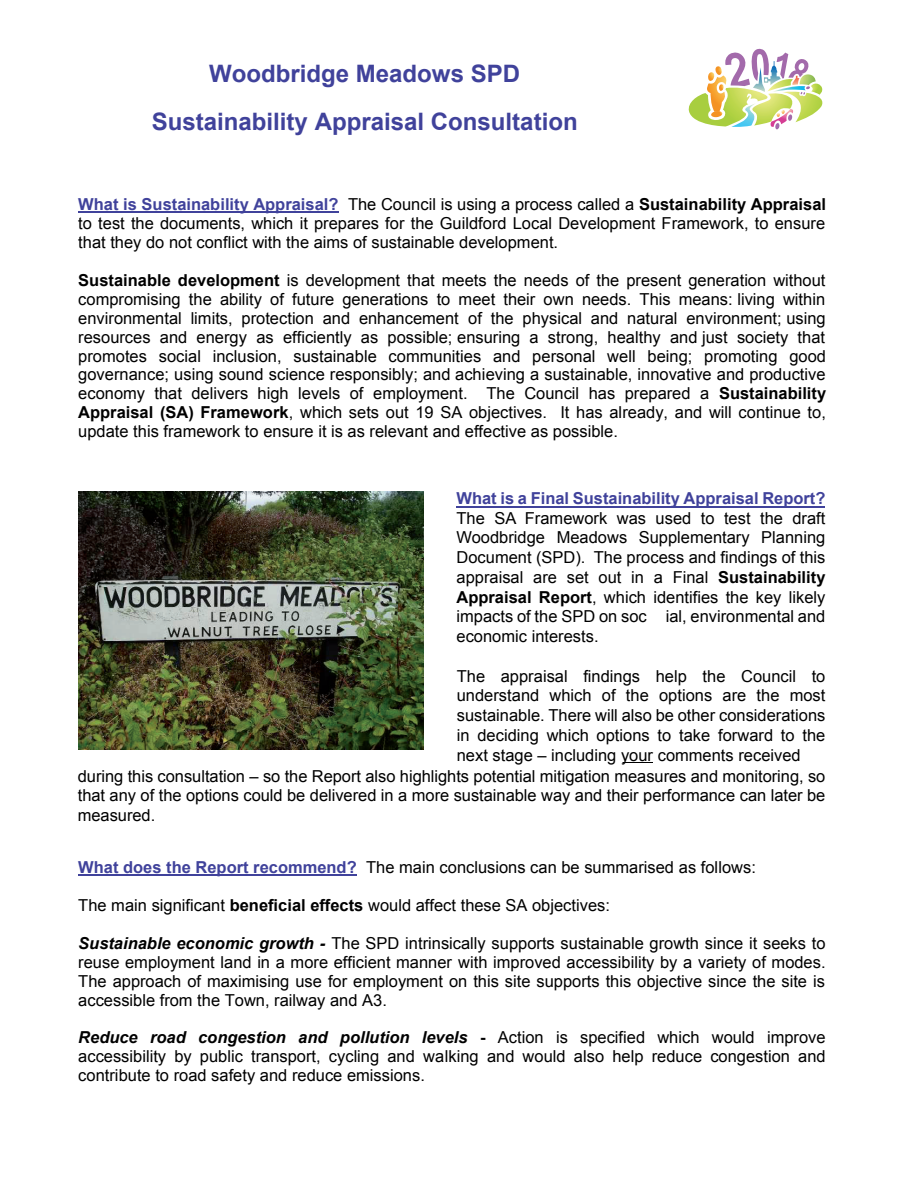
<style>
.page{position:relative;width:918px;height:1188px;background:#fff}
.page>*{position:absolute;margin:0;border:0;box-sizing:border-box;transform-origin:0 0}
.t1{font:700 24px/48.3px "Arial";color:#40429b;text-align:center}
.t2{font:16.5px/19px "Arial";color:#000;text-align:justify}
.t3{font:700 16.5px "Arial";color:#40429b}
.s1{font-weight:700;color:#40429b}
.s2{font-weight:700}
.s3{font-weight:700;font-style:italic}
</style>
<div class="page">
<hr style="left:78px;top:211px;width:261px;height:2px;background:#40429b">
<img style="left:78px;top:491px;width:345px;height:259px">
<hr style="left:78px;top:874px;width:279px;height:2px;background:#40429b">
<hr style="left:456px;top:506px;width:369px;height:2px;background:#40429b">
<svg style="left:688px;top:48px;width:135px;height:82px"></svg>
<hr style="left:623px;top:762px;width:30px;height:1px;background:#000">
<h1 class="t1" style="left:152px;top:50px;width:427px">Woodbridge Meadows SPD<br>Sustainability Appraisal Consultation</h1>
<p class="t2" style="left:78px;top:195px;width:749px"><span class="s1">What is Sustainability Appraisal?</span> The Council is using a process called a <span class="s2">Sustainability Appraisal </span>to test the documents, which it prepares for the Guildford Local Development Framework, to ensure that they do not conflict with the aims of sustainable development.</p>
<p class="t2" style="left:78px;top:270px;width:749px"><span class="s2">Sustainable development</span> is development that meets the needs of the present generation without compromising the ability of future generations to meet their own needs. This means: living within environmental limits, protection and enhancement of the physical and natural environment; using resources and energy as efficiently as possible; ensuring a strong, healthy and just society that promotes social inclusion, sustainable communities and personal well being; promoting good governance; using sound science responsibly; and achieving a sustainable, innovative and productive economy that delivers high levels of employment. The Council has prepared a <span class="s2">Sustainability Appraisal (SA) Framework</span>, which sets out 19 SA objectives. It has already, and will continue to, update this framework to ensure it is as relevant and effective as possible.</p>
<p class="t3" style="left:457px;top:487px;width:370px">What is a Final Sustainability Appraisal Report?</p>
<p class="t2" style="left:457px;top:508px;width:371px;line-height:19.8px">The SA Framework was used to test the draft Woodbridge Meadows Supplementary Planning Document (SPD). The process and findings of this appraisal are set out in a Final <span class="s2">Sustainability Appraisal Report</span>, which identifies the key likely impacts of the SPD on soc ial, environmental and economic interests.</p>
<p class="t2" style="left:457px;top:667px;width:370px">The appraisal findings help the Council to</p>
<p class="t2" style="left:457px;top:686px;width:370px">understand which of the options are the most</p>
<p class="t2" style="left:457px;top:706px;width:370px">sustainable. There will also be other considerations</p>
<p class="t2" style="left:457px;top:726px;width:370px">in deciding which options to take forward to the</p>
<p class="t2" style="left:457px;top:746px;width:345px">next stage – including your comments received</p>
<p class="t2" style="left:78px;top:766px;width:749px">during this consultation – so the Report also highlights potential mitigation measures and monitoring, so</p>
<p class="t2" style="left:78px;top:786px;width:749px">that any of the options could be delivered in a more sustainable way and their performance can later be</p>
<p class="t2" style="left:78px;top:806px;width:79px">measured.</p>
<p class="t2" style="left:78px;top:858px;width:679px"><span class="s1">What does the Report recommend?</span> The main conclusions can be summarised as follows:</p>
<p class="t2" style="left:78px;top:896px;width:533px">The main significant <span class="s2">beneficial effects</span> would affect these SA objectives:</p>
<p class="t2" style="left:78px;top:933px;width:749px"><span class="s3">Sustainable economic growth -</span> The SPD intrinsically supports sustainable growth since it seeks to reuse employment land in a more efficient manner with improved accessibility by a variety of modes.<br>The approach of maximising use for employment on this site supports this objective since the site is accessible from the Town, railway and A3.</p>
<p class="t2" style="left:78px;top:1028px;width:749px"><span class="s3">Reduce road congestion and pollution levels</span> <span class="s2">-</span> Action is specified which would improve accessibility by public transport, cycling and walking and would also help reduce congestion and contribute to road safety and reduce emissions.</p>
</div>
